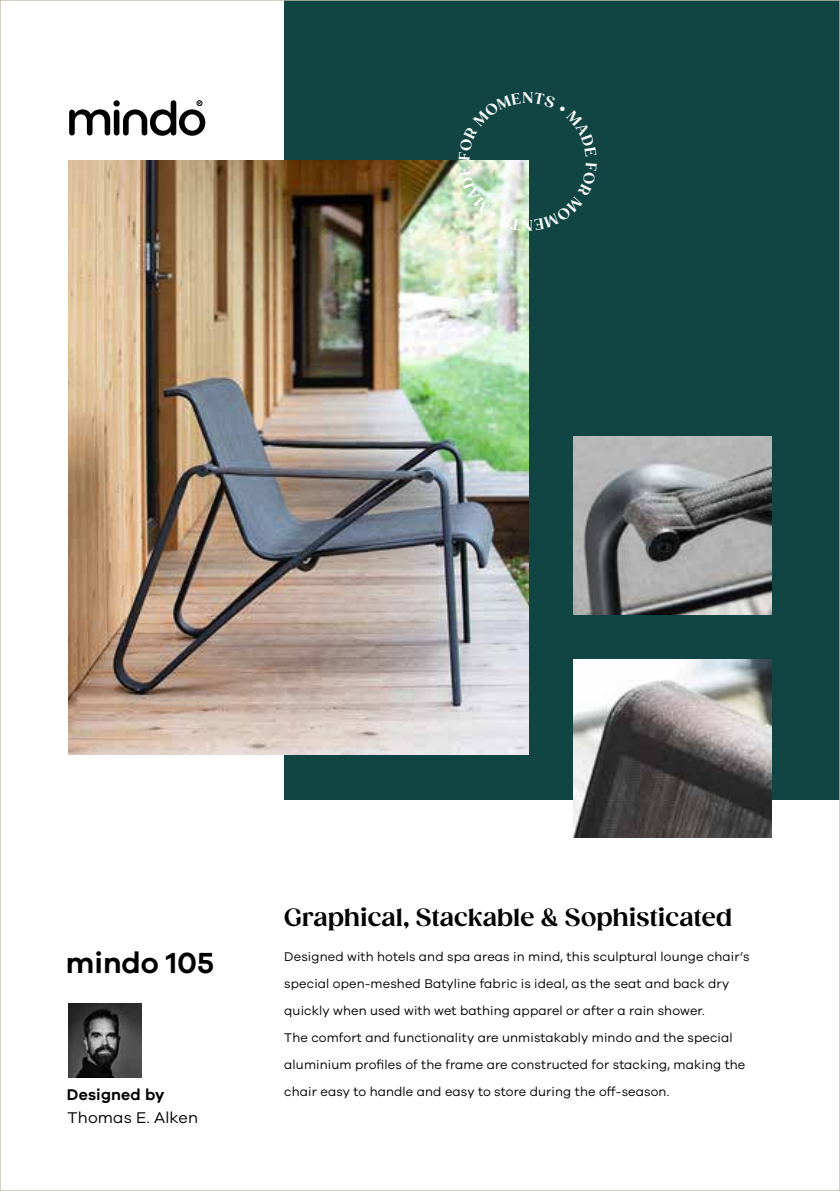
<style>
.page{position:relative;width:840px;height:1191px;background:#fff}
.page>*{position:absolute;margin:0;border:0;box-sizing:border-box;transform-origin:0 0}
.t1{font:600 30px "Galano Grotesque";color:#000}
.t2{font:700 24px "Gazpacho";color:#000}
.t3{font:16px "Galano Grotesque";letter-spacing:.01em;color:#000}
.t4{font:600 16px "Galano Grotesque";letter-spacing:.01em;color:#000}
.t5{font:700 14.8px "Gazpacho";color:#fff}
.t6{font:13px/27px "Galano Grotesque";letter-spacing:.01em;color:#000}
</style>
<div class="page">
<img style="left:68px;top:1003px;width:74px;height:74px">
<div style="left:284px;top:0;width:555px;height:799px;background:#104544"></div>
<img style="left:68px;top:161px;width:460px;height:593px">
<svg style="left:69px;top:100px;width:136px;height:36px"></svg>
<img style="left:573px;top:436px;width:198px;height:178px">
<img style="left:573px;top:659px;width:198px;height:178px">
<svg style="left:458px;top:160px;width:63px;height:1px"></svg>
<svg style="left:458px;top:167px;width:37px;height:50px;background:#c7e0c1"></svg>
<svg style="left:510px;top:218px;width:11px;height:12px"></svg>
<p class="t5" style="left:522px;top:89px;width:12px">N</p>
<p class="t5" style="left:532px;top:234px;width:12px;rotate:-180deg">N</p>
<h1 class="t1" style="left:66px;top:944px;width:150px">mindo 105</h1>
<p class="t4" style="left:67px;top:1085px;width:99px">Designed by</p>
<p class="t3" style="left:68px;top:1108px;width:132px">Thomas E. Alken</p>
<h2 class="t2" style="left:284px;top:903px;width:449px">Graphical, Stackable &amp; Sophisticated</h2>
<p class="t6" style="left:284px;top:942px;width:466px">Designed with hotels and spa areas in mind, this sculptural lounge chair’s special open-meshed Batyline fabric is ideal, as the seat and back dry quickly when used with wet bathing apparel or after a rain shower.<br>The comfort and functionality are unmistakably mindo and the special aluminium profiles of the frame are constructed for stacking, making the chair easy to handle and easy to store during the off-season.</p>
</div>
